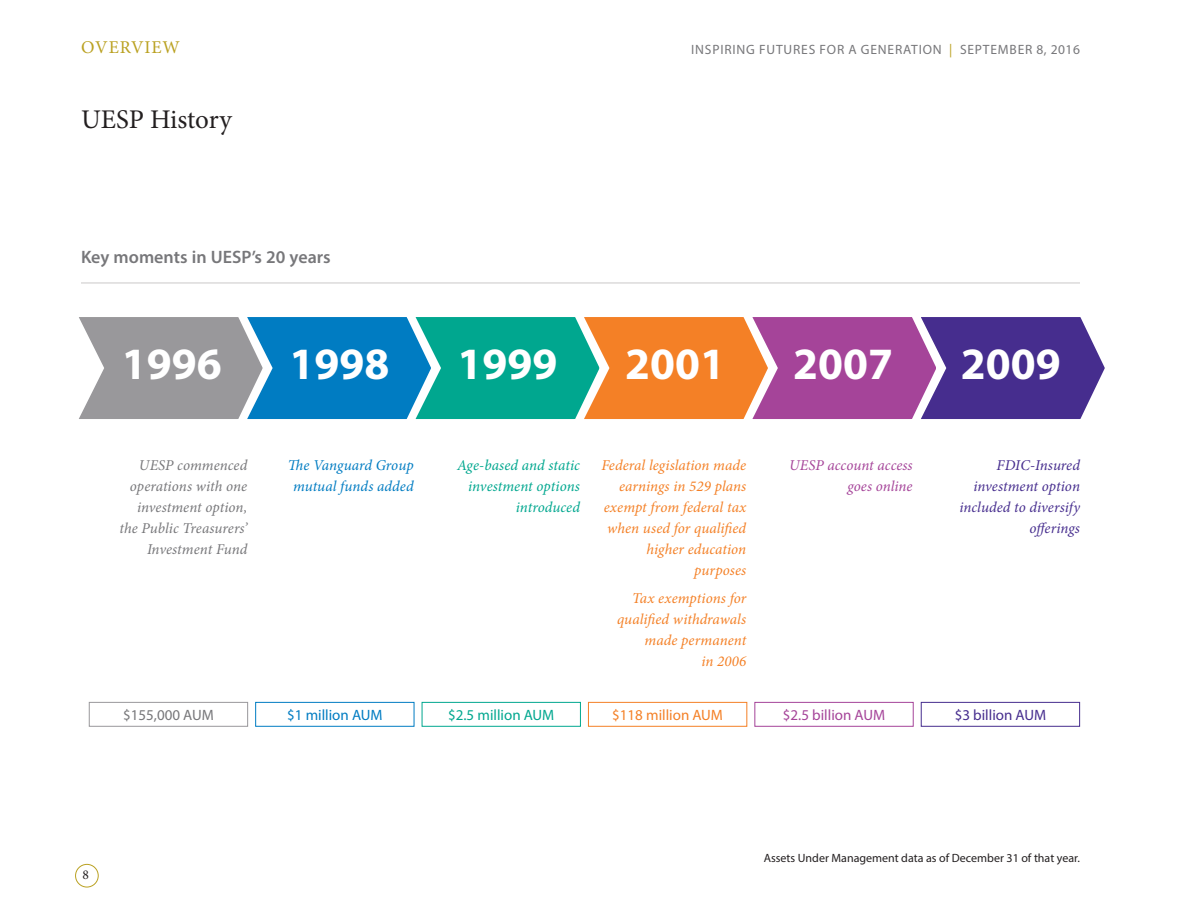
<style>
.page{position:relative;width:1188px;height:918px;background:#fff}
.page>*{position:absolute;margin:0;border:0;box-sizing:border-box;transform-origin:0 0}
.t1{font:700 45px "Myriad Pro";color:#fff}
.header_1{font:27px "Minion Pro";letter-spacing:-.005em;color:#231f20}
.graphics_headers{font:600 18px "Myriad Pro";color:#77777a}
.t2{font:18px "Minion Pro";letter-spacing:.05em;color:#baa121}
.t3{font:italic 15px/21px "Minion Pro";letter-spacing:.005em;color:#f48026;text-align:right}
.t4{font:italic 15px/21px "Minion Pro";color:#77777a;text-align:right}
.t5{font:italic 15px/21px "Minion Pro";color:#462d8e;text-align:right}
.t6{font:italic 15px/21px "Minion Pro";color:#00a78f;text-align:right}
.t7{font:italic 15px/21px "Minion Pro";color:#007cc2;text-align:center}
.t8{font:italic 15px/21px "Minion Pro";color:#a54499;text-align:right}
.t9{font:15px "Myriad Pro";color:#00a78f}
.t10{font:15px "Myriad Pro";color:#f48026}
.t11{font:15px "Myriad Pro";color:#a54499}
.t12{font:15px "Myriad Pro";color:#007cc2}
.t13{font:15px "Myriad Pro";color:#462d8e}
.t14{font:15px "Myriad Pro";color:#77777a}
.t15{font:13.5px "Myriad Pro";letter-spacing:.06em;color:#77777a}
.t16{font:13.5px "Minion Pro";color:#231f20}
.body_copy{font:12px "Myriad Pro";color:#231f20}
.s1{color:#baa121}
</style>
<div class="page">
<div style="left:75px;top:864px;width:24px;height:23px;border:1px solid #baa121;border-radius:50%"></div>
<svg style="left:79px;top:317px;width:1026px;height:102px;background:#737b91"></svg>
<hr style="left:81px;top:283px;width:999px;height:1px;background:#cac8c8">
<div style="left:89px;top:702px;width:159px;height:25px;border:1px solid #99989b"></div>
<div style="left:255px;top:702px;width:159px;height:25px;border:1px solid #007cc2"></div>
<div style="left:422px;top:702px;width:159px;height:25px;border:1px solid #00a78f"></div>
<div style="left:588px;top:702px;width:159px;height:25px;border:1px solid #f48026"></div>
<div style="left:754px;top:702px;width:160px;height:25px;border:1px solid #a54499"></div>
<div style="left:921px;top:702px;width:159px;height:25px;border:1px solid #462d8e"></div>
<p class="t2" style="left:81px;top:35px;width:100px">OVERVIEW</p>
<p class="t15" style="left:691px;top:42px;width:390px">INSPIRING FUTURES FOR A GENERATION <span class="s1">|</span> SEPTEMBER 8, 2016</p>
<p class="header_1" style="left:81px;top:101px;width:152px">UESP History</p>
<p class="graphics_headers" style="left:81px;top:246px;width:251px">Key moments in UESP’s 20 years</p>
<p class="t1" style="left:122px;top:334px;width:101px">1996</p>
<p class="t1" style="left:290px;top:334px;width:101px">1998</p>
<p class="t1" style="left:457px;top:334px;width:101px">1999</p>
<p class="t1" style="left:625px;top:334px;width:101px">2001</p>
<p class="t1" style="left:793px;top:334px;width:101px">2007</p>
<p class="t1" style="left:961px;top:334px;width:101px">2009</p>
<p class="t7" style="left:288px;top:455px;width:127px">The Vanguard Group mutual funds added</p>
<p class="t4" style="left:120px;top:455px;width:129px">UESP commenced operations with one investment option, the Public Treasurers’<br>Investment Fund</p>
<p class="t6" style="left:457px;top:455px;width:124px">Age-based and static investment options introduced</p>
<p class="t3" style="left:601px;top:455px;width:146px">Federal legislation made earnings in 529 plans exempt from federal tax when used for qualified higher education purposes</p>
<p class="t3" style="left:617px;top:587px;width:131px">Tax exemptions for qualified withdrawals made permanent<br>in 2006</p>
<p class="t8" style="left:789px;top:455px;width:125px">UESP account access goes online</p>
<p class="t5" style="left:960px;top:455px;width:122px">FDIC-Insured investment option included to diversify offerings</p>
<p class="t14" style="left:123px;top:706px;width:92px">$155,000 AUM</p>
<p class="t12" style="left:287px;top:706px;width:97px">$1 million AUM</p>
<p class="t9" style="left:448px;top:706px;width:108px">$2.5 million AUM</p>
<p class="t10" style="left:612px;top:706px;width:112px">$118 million AUM</p>
<p class="t11" style="left:783px;top:706px;width:104px">$2.5 billion AUM</p>
<p class="t13" style="left:955px;top:706px;width:93px">$3 billion AUM</p>
<p class="t16" style="left:82px;top:866px;width:8px">8</p>
<p class="body_copy" style="left:764px;top:850px;width:318px">Assets Under Management data as of December 31 of that year.</p>
</div>
